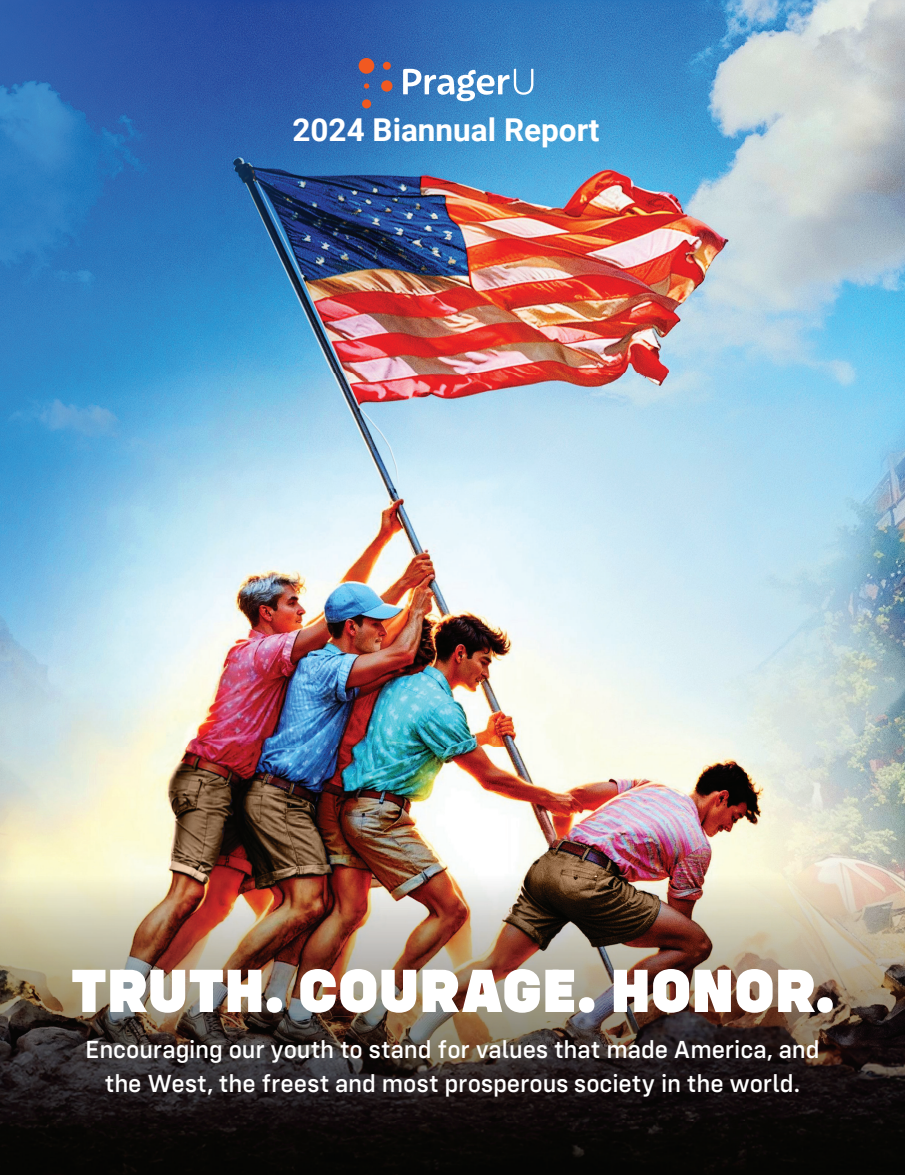
<style>
.page{position:relative;width:905px;height:1175px;background:#fff}
.page>*{position:absolute;margin:0;border:0;box-sizing:border-box;transform-origin:0 0}
.t1{font:100 63px "Config Variable";letter-spacing:-.01em;color:#fff}
.t2{font:700 31.5px "Roboto";color:#fff}
.t3{font:100 25.5px/33.9px "Config Variable";letter-spacing:-.005em;color:#fff;text-align:center}
</style>
<div class="page">
<img style="left:0;top:0;width:904px;height:1174px">
<svg style="left:403px;top:69px;width:130px;height:32px"></svg>
<div style="left:381px;top:80px;width:11px;height:12px;background:#f15921;border-radius:50%"></div>
<div style="left:362px;top:99px;width:9px;height:9px;background:#f15921;border-radius:50%"></div>
<div style="left:383px;top:62px;width:8px;height:8px;background:#f15921;border-radius:50%"></div>
<svg style="left:364px;top:83px;width:5px;height:6px"></svg>
<div style="left:358px;top:58px;width:16px;height:16px;background:#f15921;border-radius:50%"></div>
<p class="t2" style="left:292px;top:108px;width:309px">2024 Biannual Report</p>
<h1 class="t1" style="left:70px;top:957px;width:765px">TRUTH. COURAGE. HONOR.</h1>
<p class="t3" style="left:85px;top:1032px;width:736px">Encouraging our youth to stand for values that made America, and the West, the freest and most prosperous society in the world.</p>
</div>
